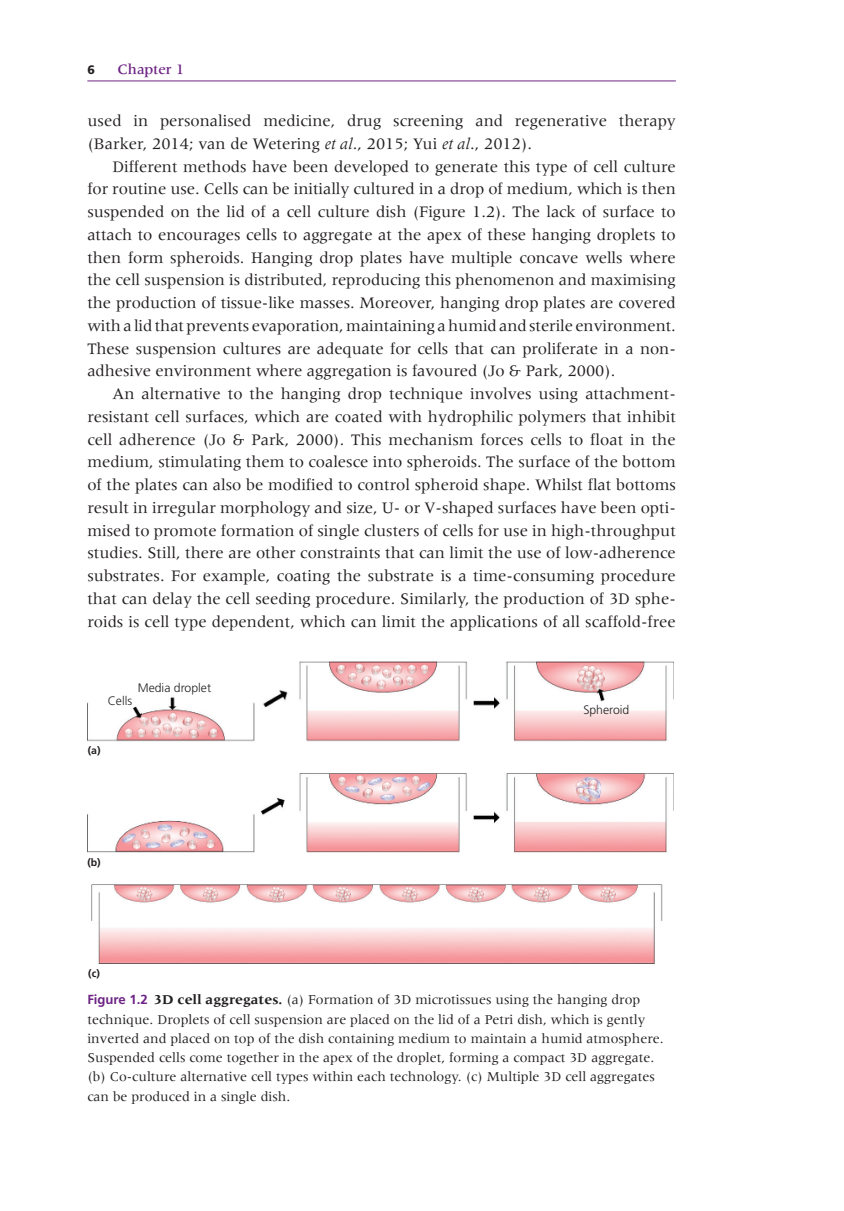
<style>
.page{position:relative;width:844px;height:1211px;background:#fff}
.page>*{position:absolute;margin:0;border:0;box-sizing:border-box;transform-origin:0 0}
.t1{font:16.62px/22.8px "Meridien LT Std";color:#231f20;text-align:justify}
.t2{font:500 14.88px "Meridien LT Std";color:#6d2383}
.t3{font:14px/19.2px "Meridien LT Std";color:#231f20}
.t4{font:300 12.25px "Frutiger LT Std";color:#231f20}
.t5{font:900 12.25px "Frutiger LT Std";color:#231f20}
.t6{font:700 10.5px "Frutiger LT Std";color:#231f20}
.s1{font-style:italic}
.s2{font-family:"Frutiger LT Std";font-weight:700;font-size:13.12px;color:#6d2383}
.s3{font-weight:700}
</style>
<div class="page">
<hr style="left:87px;top:80px;width:588px;height:1px;background:#6d2383">
<img style="left:88px;top:661px;width:585px;height:80px">
<img style="left:88px;top:773px;width:585px;height:79px">
<img style="left:91px;top:884px;width:572px;height:79px">
<p class="t5" style="left:87px;top:62px;width:9px">6</p>
<p class="t2" style="left:117px;top:61px;width:68px">Chapter 1</p>
<p class="t1" style="left:87px;top:109px;width:589px">used in personalised medicine, drug screening and regenerative therapy (Barker, 2014; van de Wetering <span class="s1">et al</span>., 2015; Yui <span class="s1">et al</span>., 2012).</p>
<p class="t1" style="left:87px;top:155px;width:590px;text-indent:25px">Different methods have been developed to generate this type of cell culture for routine use. Cells can be initially cultured in a drop of medium, which is then suspended on the lid of a cell culture dish (Figure 1.2). The lack of surface to attach to encourages cells to aggregate at the apex of these hanging droplets to then form spheroids. Hanging drop plates have multiple concave wells where the cell suspension is distributed, reproducing this phenomenon and maximising the production of tissue‐like masses. Moreover, hanging drop plates are covered with a lid that prevents evaporation, maintaining a humid and sterile environment.<br>These suspension cultures are adequate for cells that can proliferate in a non‐ adhesive environment where aggregation is favoured (Jo &amp; Park, 2000).</p>
<p class="t1" style="left:87px;top:382px;width:590px;text-indent:25px">An alternative to the hanging drop technique involves using attachment‐ resistant cell surfaces, which are coated with hydrophilic polymers that inhibit cell adherence (Jo &amp; Park, 2000). This mechanism forces cells to float in the medium, stimulating them to coalesce into spheroids. The surface of the bottom of the plates can also be modified to control spheroid shape. Whilst flat bottoms result in irregular morphology and size, U‐ or V‐shaped surfaces have been opti&shy;mised to promote formation of single clusters of cells for use in high‐throughput studies. Still, there are other constraints that can limit the use of low‐adherence substrates. For example, coating the substrate is a time‐consuming procedure that can delay the cell seeding procedure. Similarly, the production of 3D sphe&shy;roids is cell type dependent, which can limit the applications of all scaffold‐free</p>
<p class="t4" style="left:138px;top:681px;width:75px">Media droplet</p>
<p class="t4" style="left:108px;top:694px;width:26px">Cells</p>
<p class="t6" style="left:88px;top:744px;width:14px">(a)</p>
<p class="t6" style="left:87px;top:855px;width:15px">(b)</p>
<p class="t6" style="left:88px;top:967px;width:13px">(c)</p>
<p class="t4" style="left:583px;top:703px;width:48px">Spheroid</p>
<p class="t3" style="left:87px;top:990px;width:577px"><span class="s2">Figure 1.2</span> <span class="s3">3D cell aggregates.</span> (a) Formation of 3D microtissues using the hanging drop technique. Droplets of cell suspension are placed on the lid of a Petri dish, which is gently inverted and placed on top of the dish containing medium to maintain a humid atmosphere.<br>Suspended cells come together in the apex of the droplet, forming a compact 3D aggregate. (b) Co‐culture alternative cell types within each technology. (c) Multiple 3D cell aggregates can be produced in a single dish.</p>
</div>
